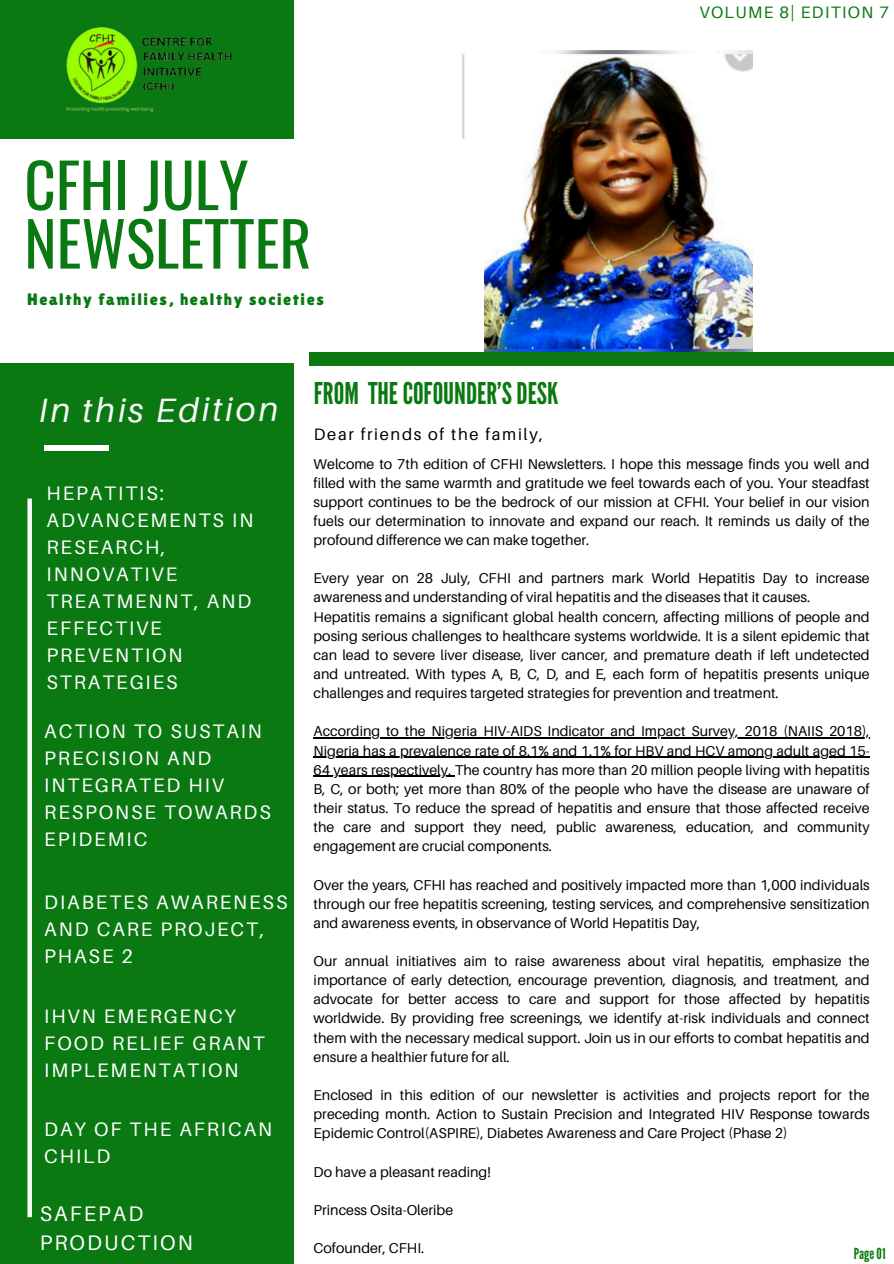
<style>
.page{position:relative;width:894px;height:1264px;background:#fff}
.page>*{position:absolute;margin:0;border:0;box-sizing:border-box;transform-origin:0 0}
.t1{font:61.05px/58.5px "Oswald";color:#0a7912}
.t2{font:italic 33.6px "Aileron";letter-spacing:.08em;color:#f8f8f6}
.t3{font:29.85px "League Gothic";color:#0a7912}
.t4{font:21px/29.2px "Aileron";letter-spacing:.1em;color:#fff}
.t5{font:19.5px/27px "Aileron";letter-spacing:.1em;color:#fff}
.t6{font:16.5px "Lilita One";letter-spacing:.1em;color:#0a7912}
.t7{font:16.5px "Aileron";letter-spacing:.1em;color:#000}
.t8{font:16.5px "Aileron";letter-spacing:.08em;color:#0a7912}
.t9{font:15.15px "League Gothic";color:#0a7912}
.t10{font:14.25px/19.2px "Aileron";color:#000;text-align:justify}
</style>
<div class="page">
<img style="left:462px;top:51px;width:290px;height:301px">
<div style="left:0;top:0;width:294px;height:1263px;background:#0a7912"></div>
<div style="left:0;top:140px;width:484px;height:222px;background:#fff"></div>
<div style="left:309px;top:352px;width:584px;height:14px;background:#0a7912"></div>
<div style="left:44px;top:445px;width:64px;height:6px;background:#fff"></div>
<img style="left:44px;top:27px;width:229px;height:113px">
<div style="left:27px;top:498px;width:5px;height:719px;background:#f8f8f6"></div>
<hr style="left:313px;top:737px;width:556px;height:1px;background:#000">
<hr style="left:313px;top:756px;width:556px;height:1px;background:#000">
<hr style="left:313px;top:775px;width:141px;height:2px;background:#000">
<h2 class="t1" style="left:24px;top:153px;width:288px">CFHI JULY<br>NEWSLETTER</h2>
<p class="t6" style="left:27px;top:289px;width:298px">Healthy families, healthy societies</p>
<h4 class="t8" style="left:699px;top:2px;width:191px">VOLUME 8| EDITION 7</h4>
<p class="t2" style="left:39px;top:389px;width:241px">In this Edition</p>
<p class="t5" style="left:47px;top:479px;width:208px">HEPATITIS:<br>ADVANCEMENTS IN<br>RESEARCH,<br>INNOVATIVE<br>TREATMENNT, AND<br>EFFECTIVE<br>PREVENTION<br>STRATEGIES</p>
<p class="t5" style="left:44px;top:717px;width:228px">ACTION TO SUSTAIN<br>PRECISION AND<br>INTEGRATED HIV<br>RESPONSE TOWARDS<br>EPIDEMIC</p>
<p class="t5" style="left:44px;top:888px;width:244px">DIABETES AWARENESS<br>AND CARE PROJECT,<br>PHASE 2</p>
<p class="t5" style="left:44px;top:1002px;width:222px">IHVN EMERGENCY<br>FOOD RELIEF GRANT<br>IMPLEMENTATION</p>
<p class="t5" style="left:44px;top:1115px;width:229px">DAY OF THE AFRICAN<br>CHILD</p>
<p class="t4" style="left:40px;top:1198px;width:155px">SAFEPAD<br>PRODUCTION</p>
<h4 class="t3" style="left:314px;top:375px;width:246px">FROM THECOFOUNDER’SDESK</h4>
<h4 class="t7" style="left:314px;top:424px;width:230px">Dear friends of the family,</h4>
<h4 class="t10" style="left:313px;top:453px;width:557px">Welcome to 7th edition of CFHI Newsletters. I hope this message finds you well and filled with the same warmth and gratitude we feel towards each of you. Your steadfast support continues to be the bedrock of our mission at CFHI. Your belief in our vision fuels our determination to innovate and expand our reach. It reminds us daily of the profound difference we can make together.</h4>
<h4 class="t10" style="left:313px;top:568px;width:557px">Every year on 28 July, CFHI and partners mark World Hepatitis Day to increase awareness and understanding of viral hepatitis and the diseases that it causes.</h4>
<h5 class="t10" style="left:313px;top:606px;width:557px">Hepatitis remains a significant global health concern, affecting millions of people and posing serious challenges to healthcare systems worldwide. It is a silent epidemic that can lead to severe liver disease, liver cancer, and premature death if left undetected and untreated. With types A, B, C, D, and E, each form of hepatitis presents unique challenges and requires targeted strategies for prevention and treatment.</h5>
<p class="t10" style="left:313px;top:721px;width:557px">According to the Nigeria HIV-AIDS Indicator and Impact Survey, 2018 (NAIIS 2018),</p>
<h1 class="t10" style="left:313px;top:740px;width:557px">Nigeria has a prevalence rate of 8.1% and 1.1% for HBV and HCV among adult aged 15-</h1>
<h6 class="t10" style="left:313px;top:759px;width:557px">64 years respectively. The country has more than 20 million people living with hepatitis B, C, or both; yet more than 80% of the people who have the disease are unaware of their status. To reduce the spread of hepatitis and ensure that those affected receive the care and support they need, public awareness, education, and community engagement are crucial components.</h6>
<h6 class="t10" style="left:313px;top:874px;width:557px">Over the years, CFHI has reached and positively impacted more than 1,000 individuals through our free hepatitis screening, testing services, and comprehensive sensitization</h6>
<p class="t10" style="left:313px;top:912px;width:388px">and awareness events, in observance of World Hepatitis Day,</p>
<p class="t10" style="left:313px;top:951px;width:557px">Our annual initiatives aim to raise awareness about viral hepatitis, emphasize the importance of early detection, encourage prevention, diagnosis, and treatment, and</p>
<h3 class="t10" style="left:313px;top:989px;width:557px">advocate for better access to care and support for those affected by hepatitis worldwide. By providing free screenings, we identify at-risk individuals and connect them with the necessary medical support. Join us in our efforts to combat hepatitis and ensure a healthier future for all.</h3>
<h3 class="t10" style="left:313px;top:1085px;width:557px">Enclosed in this edition of our newsletter is activities and projects report for the preceding month. Action to Sustain Precision and Integrated HIV Response towards</h3>
<h6 class="t10" style="left:313px;top:1123px;width:475px">Epidemic Control(ASPIRE), Diabetes Awareness and Care Project (Phase 2)</h6>
<h6 class="t10" style="left:313px;top:1161px;width:179px">Do have a pleasant reading!</h6>
<h6 class="t10" style="left:313px;top:1199px;width:141px">Princess Osita-Oleribe</h6>
<p class="t10" style="left:313px;top:1238px;width:112px">Cofounder, CFHI.</p>
<p class="t9" style="left:853px;top:1244px;width:33px">Page01</p>
</div>
